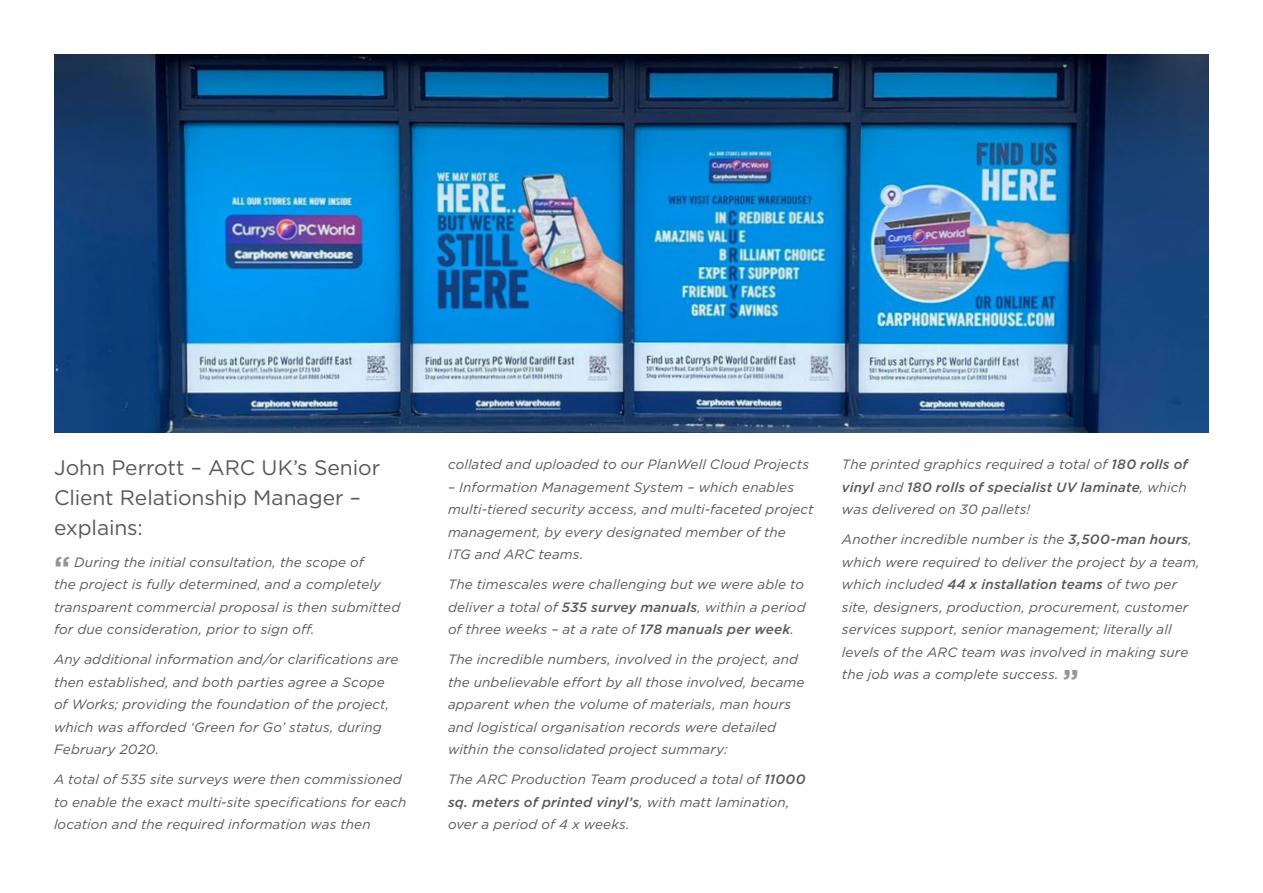
<style>
.page{position:relative;width:1263px;height:893px;background:#fff}
.page>*{position:absolute;margin:0;border:0;box-sizing:border-box;transform-origin:0 0}
._05_Small_Text_black{font:700 30px "Gotham";color:#939598}
._05_Small_Text_black-2{font:21px/30px "Gotham";letter-spacing:-.005em;color:#57585a}
._05_Small_Text_black-3{font:italic 13.5px/22.5px "Gotham";letter-spacing:.01em;color:#57585a}
.s1{font-weight:500}
</style>
<div class="page">
<img style="left:54px;top:54px;width:1155px;height:379px">
<p class="_05_Small_Text_black-2" style="left:54px;top:452px;width:328px">John Perrott – ARC UK’s Senior<br>Client Relationship Manager – explains:</p>
<p class="_05_Small_Text_black" style="left:54px;top:548px;width:18px">“</p>
<p class="_05_Small_Text_black-3" style="left:54px;top:551px;width:348px;text-indent:20px">During the initial consultation, the scope of<br>the project is fully determined, and a completely transparent commercial proposal is then submitted for due consideration, prior to sign off.</p>
<p class="_05_Small_Text_black-3" style="left:54px;top:648px;width:346px">Any additional information and/or clarifications are then established, and both parties agree a Scope of Works; providing the foundation of the project, which was afforded ‘Green for Go’ status, during February 2020.</p>
<p class="_05_Small_Text_black-3" style="left:54px;top:768px;width:354px">A total of 535 site surveys were then commissioned to enable the exact multi-site specifications for each location and the required information was then</p>
<p class="_05_Small_Text_black-3" style="left:448px;top:453px;width:363px">collated and uploaded to our PlanWell Cloud Projects</p>
<p class="_05_Small_Text_black-3" style="left:448px;top:476px;width:367px">– Information Management System – which enables multi-tiered security access, and multi-faceted project management, by every designated member of the<br>ITG and ARC teams.</p>
<p class="_05_Small_Text_black-3" style="left:448px;top:573px;width:359px;text-align:justify">The timescales were challenging but we were able to deliver a total of <span class="s1">535 survey manuals</span>, within a period of three weeks – at a rate of <span class="s1">178 manuals per week</span>.</p>
<p class="_05_Small_Text_black-3" style="left:448px;top:648px;width:358px">The incredible numbers, involved in the project, and the unbelievable effort by all those involved, became apparent when the volume of materials, man hours and logistical organisation records were detailed within the consolidated project summary:</p>
<p class="_05_Small_Text_black-3" style="left:448px;top:768px;width:359px">The ARC Production Team produced a total of <span class="s1">11000 sq. meters of printed vinyl’s</span>, with matt lamination, over a period of 4 x weeks.</p>
<p class="_05_Small_Text_black-3" style="left:842px;top:453px;width:347px;text-align:justify">The printed graphics required a total of <span class="s1">180 rolls of vinyl</span> and <span class="s1">180 rolls of specialist UV laminate</span>, which was delivered on 30 pallets!</p>
<p class="_05_Small_Text_black-3" style="left:842px;top:528px;width:359px">Another incredible number is the <span class="s1">3,500-man hours</span>, which were required to deliver the project by a team, which included <span class="s1">44 x installation teams</span> of two per site, designers, production, procurement, customer services support, senior management; literally all levels of the ARC team was involved in making sure the job was a complete success.</p>
<p class="_05_Small_Text_black" style="left:1063px;top:660px;width:18px">”</p>
</div>
